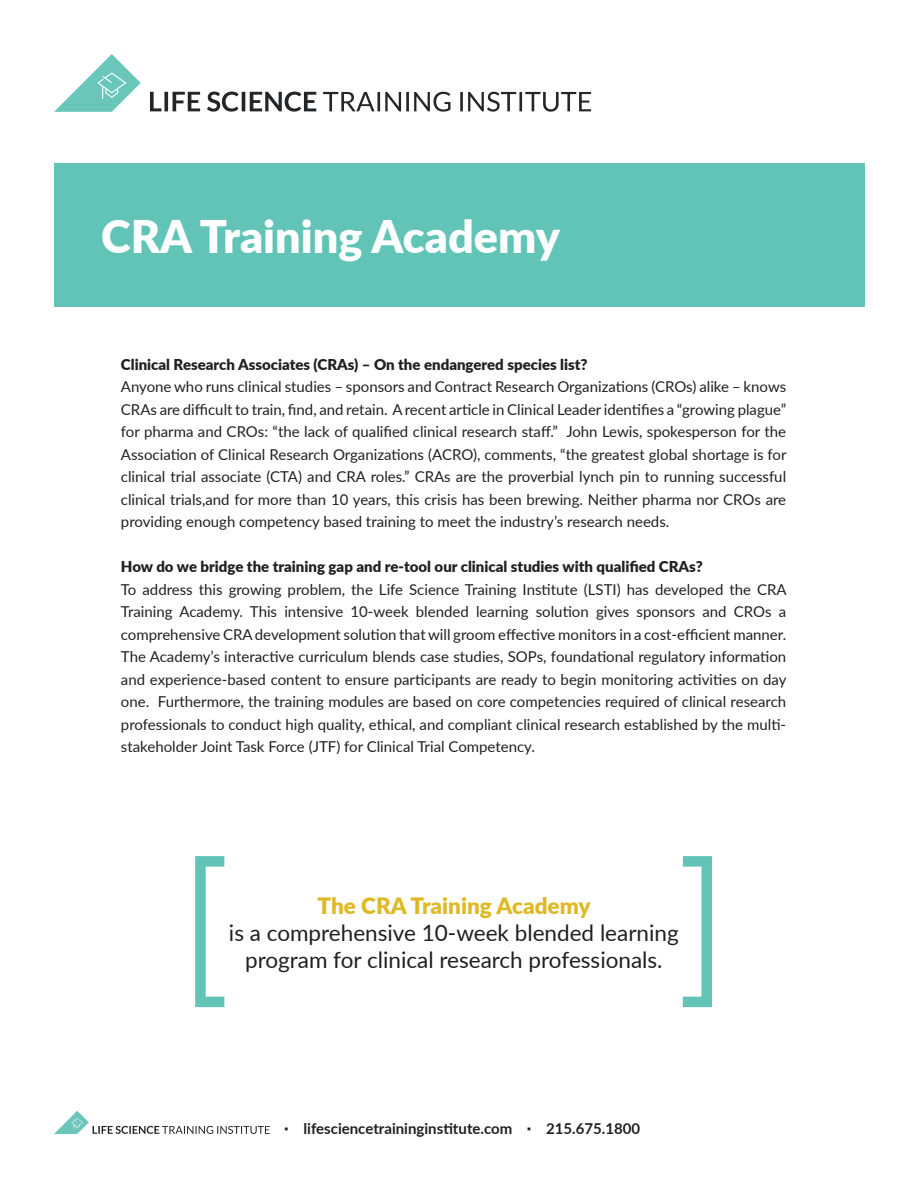
<style>
.page{position:relative;width:918px;height:1188px;background:#fff}
.page>*{position:absolute;margin:0;border:0;box-sizing:border-box;transform-origin:0 0}
.t1{font:900 45px "Lato";color:#fff}
.t2{font:22.5px/27px "Lato";color:#221f1f;text-align:center}
.t3{font:900 22.5px "Lato";color:#dfb924}
.t4{font:15px/22.5px "Lato";color:#221f1f;text-align:justify}
.t5{font:900 15px "Lato";color:#221f1f}
.t6{font:700 15px "Lato";color:#221f1f}
.s1{font-family:"Zine Sans Display OT"}
</style>
<div class="page">
<div style="left:54px;top:163px;width:810px;height:144px;background:#61c4b6"></div>
<svg style="left:150px;top:92px;width:441px;height:20px"></svg>
<svg style="left:54px;top:54px;width:87px;height:58px"></svg>
<svg style="left:54px;top:1111px;width:216px;height:23px"></svg>
<div style="left:195px;top:856px;width:35px;height:151px;border:11px solid #61c4b6"></div>
<div style="left:678px;top:856px;width:34px;height:151px;border:11px solid #61c4b6"></div>
<h1 class="t1" style="left:101px;top:217px;width:460px">CRA Training Academy</h1>
<p class="t5" style="left:121px;top:358px;width:468px">Clinical Research Associates (CRAs) – On the endangered species list?</p>
<p class="t4" style="left:121px;top:375px;width:667px">Anyone who runs clinical studies – sponsors and Contract Research Organizations (CROs) alike – knows CRAs are difficult to train, find, and retain. A recent article in Clinical Leader identifies a “growing plague” for pharma and CROs: “the lack of qualified clinical research staff.” John Lewis, spokesperson for the Association of Clinical Research Organizations (ACRO), comments, “the greatest global shortage is for clinical trial associate (CTA) and CRA roles.” CRAs are the proverbial lynch pin to running successful clinical trials,and for more than 10 years, this crisis has been brewing. Neither pharma nor CROs are providing enough competency based training to meet the industry’s research needs.</p>
<p class="t5" style="left:121px;top:556px;width:583px">How do we bridge the training gap and re-tool our clinical studies with qualified CRAs?</p>
<p class="t4" style="left:121px;top:578px;width:667px">To address this growing problem, the Life Science Training Institute (LSTI) has developed the CRA Training Academy. This intensive 10-week blended learning solution gives sponsors and CROs a comprehensive CRA development solution that will groom effective monitors in a cost-efficient manner.<br>The Academy’s interactive curriculum blends case studies, SOPs, foundational regulatory information and experience-based content to ensure participants are ready to begin monitoring activities on day one. Furthermore, the training modules are based on core competencies required of clinical research professionals to conduct high quality, ethical, and compliant clinical research established by the multi&shy;stakeholder Joint Task Force (JTF) for Clinical Trial Competency.</p>
<h2 class="t3" style="left:318px;top:896px;width:275px">The CRA Training Academy</h2>
<h2 class="t2" style="left:229px;top:918px;width:451px">is a comprehensive 10-week blended learning program for clinical research professionals.</h2>
<p class="t6" style="left:284px;top:1118px;width:357px"><span class="s1">•</span> lifesciencetraininginstitute.com <span class="s1">•</span> 215.675.1800</p>
</div>
